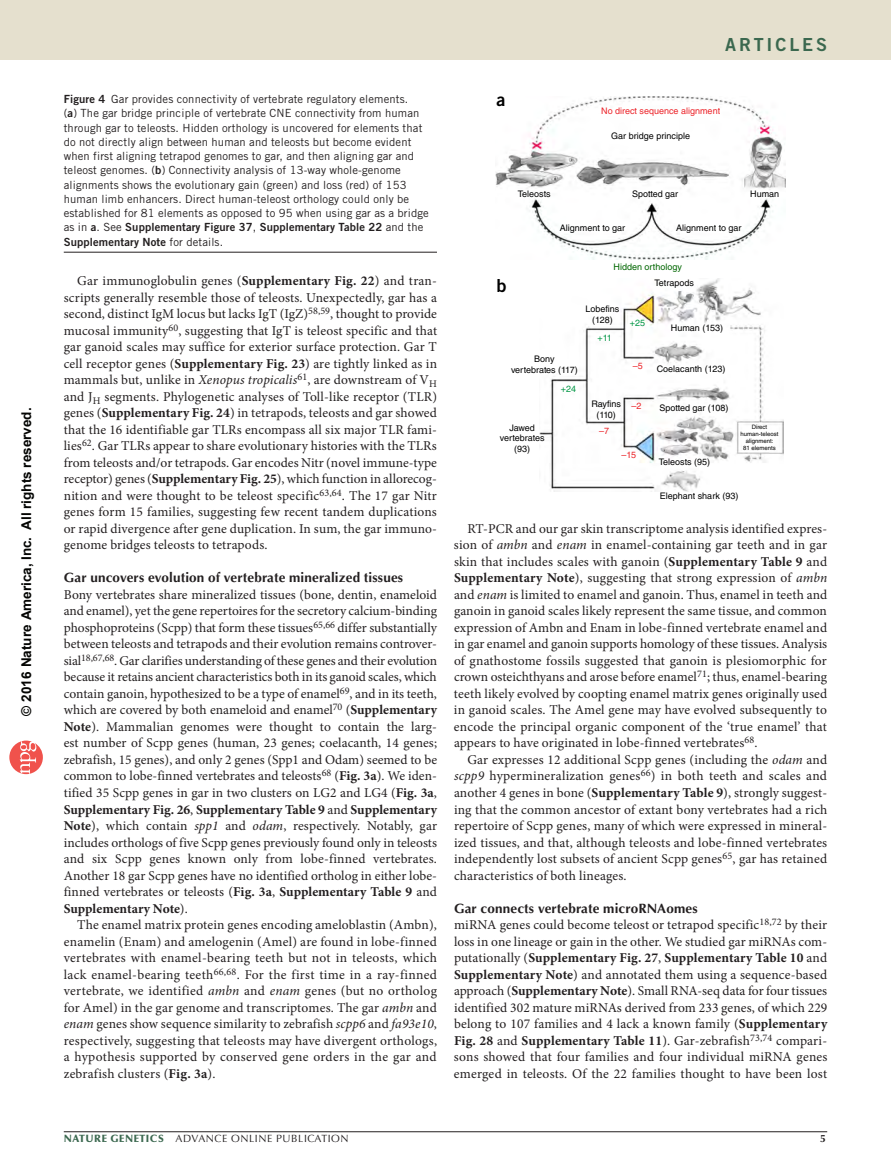
<style>
.page{position:relative;width:891px;height:1175px;background:#fff}
.page>*{position:absolute;margin:0;border:0;box-sizing:border-box;transform-origin:0 0}
.t1{font:18px "Trade Gothic LT Std Bd 2";letter-spacing:.16em;color:#3b684f}
.t2{font:18px "Trade Gothic LT Std Bd 2";color:#000}
.pPara{font:13.5px/16.5px "Minion Pro";letter-spacing:.01em;color:#231f20;text-align:justify}
.pFirstpara{font:13.5px/16.5px "Minion Pro";color:#231f20;text-align:justify}
.pSec2ttl{font:700 13.5px "Optima LT Std";letter-spacing:.01em;color:#231f20}
.t3{font:700 13.5px "Arial";color:#040503}
.pFigureCaption{font:11.25px/14.2px "Trade Gothic LT Std";letter-spacing:.01em;color:#231f20}
.t4{font:10.5px "Optima LT Std";letter-spacing:.05em;color:#231f20}
.t5{font:9px/10.8px "Helvetica LT Std";color:#000;text-align:center}
.t6{font:9px "Helvetica LT Std";color:#ec2329}
.t7{font:9px/15.6px "Helvetica LT Std";color:#060}
.t8{font:9px "Helvetica LT Std";color:#009644}
.t9{font:6px/7.2px "Helvetica LT Std";color:#000;text-align:center}
.s1{font-family:"Trade Gothic LT Std Bd 2"}
.s2{font-weight:700}
.s3{font-style:italic}
.s4{color:#000}
.s5{font-weight:900;color:#3b684f}
</style>
<div class="page">
<svg style="left:9px;top:740px;width:34px;height:34px"></svg>
<div style="left:0;top:0;width:891px;height:60px;background:#e5e0ce"></div>
<hr style="left:64px;top:1131px;width:763px;height:1px;background:#231f20">
<img style="left:496px;top:96px;width:289px;height:164px">
<img style="left:540px;top:279px;width:244px;height:212px">
<hr style="left:64px;top:252px;width:373px;height:1px;background:#231f20">
<p class="t3" style="left:17px;top:715px;width:309px;rotate:-90deg">© 2016 Nature America, Inc. All rights reserved.</p>
<h1 class="t1" style="left:725px;top:33px;width:103px">Articles</h1>
<p class="pFigureCaption" style="left:64px;top:92px;width:367px"><span class="s1">Figure 4</span> Gar provides connectivity of vertebrate regulatory elements.<br>(<span class="s1">a</span>) The gar bridge principle of vertebrate CNE connectivity from human through gar to teleosts. Hidden orthology is uncovered for elements that do not directly align between human and teleosts but become evident when first aligning tetrapod genomes to gar, and then aligning gar and teleost genomes. (<span class="s1">b</span>) Connectivity analysis of 13-way whole-genome alignments shows the evolutionary gain (green) and loss (red) of 153 human limb enhancers. Direct human-teleost orthology could only be established for 81 elements as opposed to 95 when using gar as a bridge as in <span class="s1">a</span>. See <span class="s1">Supplementary Figure 37</span>, <span class="s1">Supplementary Table 22</span> and the <span class="s1">Supplementary Note</span> for details.</p>
<p class="pPara" style="left:64px;top:273px;width:375px;text-indent:14px">Gar immunoglobulin genes (<span class="s2">Supplementary Fig. 22</span>) and tran&shy;scripts generally resemble those of teleosts. Unexpectedly, gar has a second, distinct IgM locus but lacks IgT (IgZ)<sup>58,59</sup>, thought to provide mucosal immunity<sup>60</sup>, suggesting that IgT is teleost specific and that gar ganoid scales may suffice for exterior surface protection. Gar T cell receptor genes (<span class="s2">Supplementary Fig. 23</span>) are tightly linked as in mammals but, unlike in <span class="s3">Xenopus tropicalis</span><sup>61</sup>, are downstream of V<sub>H </sub>and J<sub>H</sub> segments. Phylogenetic analyses of Toll-like receptor (TLR) genes (<span class="s2">Supplementary Fig. 24</span>) in tetrapods, teleosts and gar showed that the 16 identifiable gar TLRs encompass all six major TLR fami&shy;lies<sup>62</sup>. Gar TLRs appear to share evolutionary histories with the TLRs from teleosts and/or tetrapods. Gar encodes Nitr (novel immune-type receptor) genes (<span class="s2">Supplementary Fig. 25</span>), which function in allorecog&shy;nition and were thought to be teleost specific<sup>63,64</sup>. The 17 gar Nitr genes form 15 families, suggesting few recent tandem duplications or rapid divergence after gene duplication. In sum, the gar immuno&shy;genome bridges teleosts to tetrapods.</p>
<p class="pSec2ttl" style="left:64px;top:570px;width:341px">Gar uncovers evolution of vertebrate mineralized tissues</p>
<p class="pFirstpara" style="left:64px;top:586px;width:375px;text-align:left">Bony vertebrates share mineralized tissues (bone, dentin, enameloid and enamel), yet the gene repertoires for the secretory calcium-binding phosphoproteins (Scpp) that form these tissues<sup>65,66</sup> differ substantially between teleosts and tetrapods and their evolution remains controver&shy;sial<sup>18,67,68</sup>. Gar clarifies understanding of these genes and their evolution because it retains ancient characteristics both in its ganoid scales, which contain ganoin, hypothesized to be a type of enamel<sup>69</sup>, and in its teeth, which are covered by both enameloid and enamel<sup>70</sup> (<span class="s2">Supplementary Note</span>). Mammalian genomes were thought to contain the larg&shy;est number of Scpp genes (human, 23 genes; coelacanth, 14 genes; zebrafish, 15 genes), and only 2 genes (Spp1 and Odam) seemed to be common to lobe-finned vertebrates and teleosts<sup>68</sup> (<span class="s2">Fig. 3a</span>). We iden&shy;tified 35 Scpp genes in gar in two clusters on LG2 and LG4 (<span class="s2">Fig. 3a</span>, <span class="s2">Supplementary Fig. 26</span>, <span class="s2">Supplementary Table 9</span> and <span class="s2">Supplementary Note</span>), which contain <span class="s3">spp1</span> and <span class="s3">odam</span>, respectively. Notably, gar includes orthologs of five Scpp genes previously found only in teleosts and six Scpp genes known only from lobe-finned vertebrates.<br>Another 18 gar Scpp genes have no identified ortholog in either lobe&shy;finned vertebrates or teleosts (<span class="s2">Fig. 3a</span>, <span class="s2">Supplementary Table 9</span> and <span class="s2">Supplementary Note</span>).</p>
<p class="pPara" style="left:64px;top:916px;width:375px;text-indent:14px">The enamel matrix protein genes encoding ameloblastin (Ambn), enamelin (Enam) and amelogenin (Amel) are found in lobe-finned vertebrates with enamel-bearing teeth but not in teleosts, which lack enamel-bearing teeth<sup>66,68</sup>. For the first time in a ray-finned vertebrate, we identified <span class="s3">ambn</span> and <span class="s3">enam</span> genes (but no ortholog for Amel) in the gar genome and transcriptomes. The gar <span class="s3">ambn</span> and <span class="s3">enam</span> genes show sequence similarity to zebrafish <span class="s3">scpp6</span> and <span class="s3">fa93e10</span>, respectively, suggesting that teleosts may have divergent orthologs, a hypothesis supported by conserved gene orders in the gar and zebrafish clusters (<span class="s2">Fig. 3a</span>).</p>
<p class="t2" style="left:496px;top:88px;width:10px">a</p>
<p class="t6" style="left:601px;top:106px;width:120px">No direct sequence alignment</p>
<p class="t5" style="left:611px;top:131px;width:80px">Gar bridge principle</p>
<p class="t5" style="left:518px;top:189px;width:34px">Teleosts</p>
<p class="t5" style="left:632px;top:189px;width:47px">Spotted gar</p>
<p class="t5" style="left:676px;top:222px;width:67px">Alignment to gar</p>
<p class="t5" style="left:560px;top:222px;width:67px">Alignment to gar</p>
<p class="t5" style="left:750px;top:189px;width:31px">Human</p>
<p class="t2" style="left:496px;top:274px;width:12px">b</p>
<p class="t5" style="left:511px;top:353px;width:68px">Bony vertebrates (117)</p>
<p class="t8" style="left:561px;top:383px;width:17px">+24</p>
<p class="t7" style="left:654px;top:259px;width:41px;text-indent:-41px">Hidden orthology<br><span class="s4">Tetrapods</span></p>
<p class="t5" style="left:586px;top:304px;width:35px">Lobefins (128)</p>
<p class="t5" style="left:671px;top:322px;width:54px">Human (153)</p>
<p class="t5" style="left:657px;top:363px;width:70px">Coelacanth (123)</p>
<p class="t5" style="left:660px;top:402px;width:70px">Spotted gar (108)</p>
<p class="t8" style="left:630px;top:318px;width:17px">+25</p>
<p class="t8" style="left:598px;top:333px;width:16px">+11</p>
<p class="t6" style="left:633px;top:361px;width:12px">–5</p>
<p class="t6" style="left:632px;top:401px;width:12px">–2</p>
<p class="t5" style="left:591px;top:399px;width:31px">Rayfins (110)</p>
<p class="t5" style="left:500px;top:422px;width:46px">Jawed vertebrates (93)</p>
<p class="t6" style="left:599px;top:425px;width:12px">–7</p>
<p class="t6" style="left:621px;top:450px;width:16px">–15</p>
<p class="t9" style="left:741px;top:423px;width:39px">Direct human-teleost alignment:<br>81 elements</p>
<p class="t5" style="left:659px;top:456px;width:53px">Teleosts (95)</p>
<p class="t5" style="left:660px;top:491px;width:80px">Elephant shark (93)</p>
<p class="pPara" style="left:454px;top:520px;width:375px;text-indent:14px">RT-PCR and our gar skin transcriptome analysis identified expres&shy;sion of <span class="s3">ambn</span> and <span class="s3">enam</span> in enamel-containing gar teeth and in gar skin that includes scales with ganoin (<span class="s2">Supplementary Table 9</span> and <span class="s2">Supplementary Note</span>), suggesting that strong expression of <span class="s3">ambn </span>and <span class="s3">enam</span> is limited to enamel and ganoin. Thus, enamel in teeth and ganoin in ganoid scales likely represent the same tissue, and common expression of Ambn and Enam in lobe-finned vertebrate enamel and in gar enamel and ganoin supports homology of these tissues. Analysis of gnathostome fossils suggested that ganoin is plesiomorphic for crown osteichthyans and arose before enamel<sup>71</sup>; thus, enamel-bearing teeth likely evolved by coopting enamel matrix genes originally used in ganoid scales. The Amel gene may have evolved subsequently to encode the principal organic component of the ‘true enamel’ that appears to have originated in lobe-finned vertebrates<sup>68</sup>.</p>
<p class="pPara" style="left:454px;top:751px;width:375px;text-indent:14px">Gar expresses 12 additional Scpp genes (including the <span class="s3">odam</span> and <span class="s3">scpp9</span> hypermineralization genes<sup>66</sup>) in both teeth and scales and another 4 genes in bone (<span class="s2">Supplementary Table 9</span>), strongly suggest&shy;ing that the common ancestor of extant bony vertebrates had a rich repertoire of Scpp genes, many of which were expressed in mineral&shy;ized tissues, and that, although teleosts and lobe-finned vertebrates independently lost subsets of ancient Scpp genes<sup>65</sup>, gar has retained characteristics of both lineages.</p>
<p class="pSec2ttl" style="left:454px;top:900px;width:245px">Gar connects vertebrate microRNAomes</p>
<p class="pFirstpara" style="left:454px;top:916px;width:375px">miRNA genes could become teleost or tetrapod specific<sup>18,72</sup> by their loss in one lineage or gain in the other. We studied gar miRNAs com&shy;putationally (<span class="s2">Supplementary Fig. 27</span>, <span class="s2">Supplementary Table 10</span> and <span class="s2">Supplementary Note</span>) and annotated them using a sequence-based approach (<span class="s2">Supplementary Note</span>). Small RNA-seq data for four tissues identified 302 mature miRNAs derived from 233 genes, of which 229 belong to 107 families and 4 lack a known family (<span class="s2">Supplementary Fig. 28</span> and <span class="s2">Supplementary Table 11</span>). Gar-zebrafish<sup>73,74</sup> compari&shy;sons showed that four families and four individual miRNA genes emerged in teleosts. Of the 22 families thought to have been lost</p>
<p class="t4" style="left:64px;top:1132px;width:286px"><span class="s5">NATURE GENETICS</span> ADVANCE ONLINE PUBLICATION</p>
</div>
